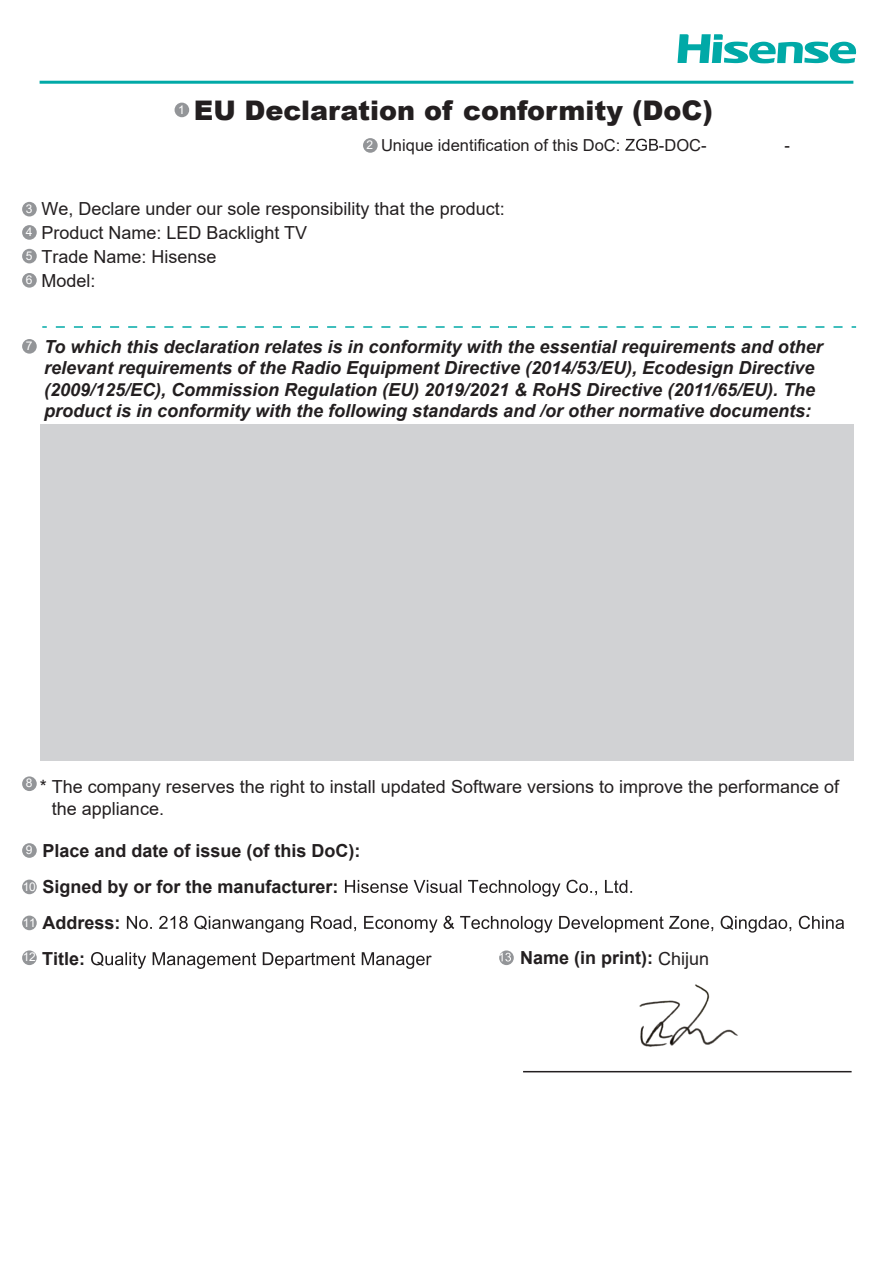
<style>
.page{position:relative;width:893px;height:1263px;background:#fff}
.page>*{position:absolute;margin:0;border:0;box-sizing:border-box;transform-origin:0 0}
.t1{font:900 27px "Arial";color:#231f20}
.t2{font:italic 700 18px/21.6px "Arial";color:#231f20}
.t3{font:18px/24px "Arial";color:#231f20}
.t4{font:700 18px/36px "Arial";color:#231f20}
.t5{font:16.5px "Arial";color:#231f20}
.t6{font:12px/23.7px "Arial";color:#fff;text-align:justify}
.s1{font-weight:400}
</style>
<div class="page">
<div style="left:40px;top:424px;width:813px;height:336px;background:#d1d2d4"></div>
<svg style="left:677px;top:34px;width:179px;height:29px"></svg>
<hr style="left:40px;top:81px;width:813px;height:3px;background:#00a9a7">
<svg style="left:56px;top:326px;width:800px;height:2px"></svg>
<svg style="left:625px;top:139px;width:33px;height:12px"></svg>
<hr style="left:523px;top:1071px;width:329px;height:1px;background:#231f20">
<div style="left:175px;top:103px;width:14px;height:14px;background:#939598;border-radius:50%"></div>
<div style="left:363px;top:138px;width:15px;height:15px;background:#939598;border-radius:50%"></div>
<div style="left:22px;top:202px;width:15px;height:14px;background:#939598;border-radius:50%"></div>
<div style="left:22px;top:225px;width:15px;height:15px;background:#939598;border-radius:50%"></div>
<div style="left:22px;top:249px;width:15px;height:14px;background:#939598;border-radius:50%"></div>
<div style="left:22px;top:273px;width:15px;height:15px;background:#939598;border-radius:50%"></div>
<div style="left:22px;top:339px;width:15px;height:15px;background:#939598;border-radius:50%"></div>
<div style="left:22px;top:776px;width:15px;height:15px;background:#939598;border-radius:50%"></div>
<div style="left:22px;top:843px;width:15px;height:15px;background:#939598;border-radius:50%"></div>
<div style="left:22px;top:879px;width:15px;height:15px;background:#939598;border-radius:50%"></div>
<div style="left:22px;top:915px;width:15px;height:15px;background:#939598;border-radius:50%"></div>
<div style="left:22px;top:950px;width:15px;height:15px;background:#939598;border-radius:50%"></div>
<svg style="left:499px;top:950px;width:15px;height:15px"></svg>
<svg style="left:91px;top:952px;width:341px;height:17px"></svg>
<svg style="left:499px;top:953px;width:12px;height:8px"></svg>
<svg style="left:345px;top:880px;width:287px;height:16px"></svg>
<svg style="left:127px;top:916px;width:717px;height:16px"></svg>
<img style="left:639px;top:984px;width:99px;height:63px">
<p class="t6" style="left:178px;top:97px;width:8px">1</p>
<h1 class="t1" style="left:194px;top:90px;width:521px">EU Declaration of conformity (DoC)</h1>
<p class="t5" style="left:381px;top:134px;width:241px">Unique identification of this DoC:</p>
<p class="t5" style="left:659px;top:134px;width:49px">-DOC-</p>
<p class="t5" style="left:785px;top:134px;width:7px">-</p>
<p class="t6" style="left:367px;top:133px;width:8px">2</p>
<p class="t6" style="left:26px;top:197px;width:8px">3<br>4<br>5<br>6</p>
<p class="t3" style="left:42px;top:196px;width:465px">We, Declare under our sole responsibility that the product:<br>Product Name: LED Backlight TV<br>Trade Name: Hisense<br>Model:</p>
<p class="t6" style="left:26px;top:334px;width:8px">7</p>
<p class="t2" style="left:44px;top:336px;width:780px">To which this declaration relates is in conformity with the essential requirements and other relevant requirements of the Radio Equipment Directive (2014/53/EU), Ecodesign Directive (2009/125/EC), Commission Regulation (EU) 2019/2021 &amp; RoHS Directive (2011/65/EU). The product is in conformity with the following standards and /or other normative documents:</p>
<p class="t6" style="left:26px;top:771px;width:8px">8</p>
<p class="t3" style="left:52px;top:776px;width:789px;line-height:21.9px;text-indent:-12px">* The company reserves the right to install updated Software versions to improve the performance of the appliance.</p>
<p class="t4" style="left:42px;top:833px;width:320px">Place and date of issue (of this DoC):<br>Signed by or for the manufacturer:<br>Address:</p>
<p class="t6" style="left:26px;top:838px;width:8px">9</p>
<p class="t6" style="left:23px;top:874px;width:15px">10</p>
<p class="t6" style="left:23px;top:910px;width:15px">11</p>
<p class="t4" style="left:23px;top:941px;width:64px"><sup>12</sup> Title:</p>
<p class="t4" style="left:520px;top:940px;width:191px">Name (in print): <span class="s1">Chijun</span></p>
</div>
